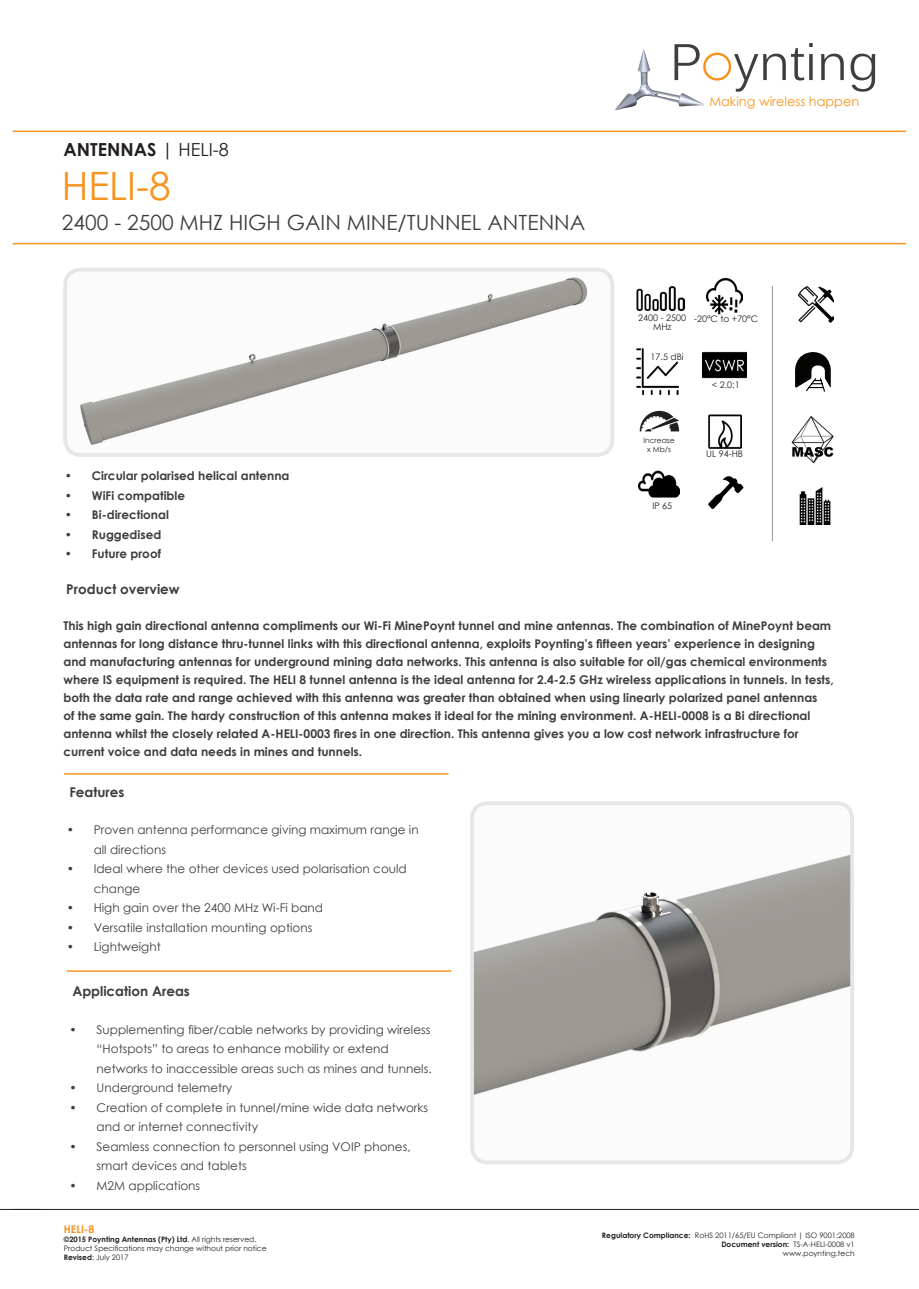
<style>
.page{position:relative;width:919px;height:1289px;background:#fff}
.page>*{position:absolute;margin:0;border:0;box-sizing:border-box;transform-origin:0 0}
.Product_Name{font:39px "Century Gothic";color:#f79420}
.Product_Gain_Range{font:21px "Century Gothic";color:#3e3e3f}
.Product-Code{font:700 18px "Century Gothic";color:#231f20}
.Features_Head{font:700 13.5px "Century Gothic";color:#3e3e3f}
.t1{font:12.9px "Century Gothic";color:#f7951f}
.Product_Overview_Bod{font:700 12px/18px "Century Gothic";color:#3e3e3f}
.t2{font:12px/19.5px "Century Gothic";color:#3e3e3f}
.t3{font:700 10.5px "Century Gothic";color:#f7931d}
.t4{font:9px "Century Gothic";color:#231f20}
.t5{font:7.5px/9px "Century Gothic";color:#231f20;text-align:right}
.s1{font-weight:400}
.s2{font-weight:700}
</style>
<div class="page">
<hr style="left:13px;top:243px;width:893px;height:1px;background:#f79420">
<hr style="left:64px;top:773px;width:384px;height:1px;background:#f79420">
<hr style="left:13px;top:130px;width:893px;height:2px;background:#f79420">
<hr style="left:13px;top:1208px;width:905px;height:1px;background:#231f20">
<hr style="left:0;top:1208px;width:40px;height:1px;background:#231f20">
<img style="left:615px;top:49px;width:90px;height:61px">
<div style="left:703px;top:53px;width:28px;height:28px;border:2px solid #f7931d;border-radius:50%"></div>
<svg style="left:674px;top:44px;width:25px;height:36px"></svg>
<svg style="left:734px;top:43px;width:78px;height:49px"></svg>
<hr style="left:809px;top:54px;width:3px;height:26px;background:#3e3e3f">
<svg style="left:821px;top:54px;width:22px;height:26px"></svg>
<svg style="left:850px;top:54px;width:25px;height:38px"></svg>
<img style="left:475px;top:806px;width:374px;height:353px">
<div style="left:470px;top:801px;width:384px;height:363px;border:4px solid #e6e6e6;border-radius:15px"></div>
<hr style="left:67px;top:970px;width:384px;height:1px;background:#f79420">
<img style="left:68px;top:269px;width:541px;height:183px">
<div style="left:63px;top:268px;width:551px;height:189px;border:4px solid #e6e6e6;border-radius:15px"></div>
<img style="left:706px;top:277px;width:36px;height:38px">
<img style="left:636px;top:348px;width:42px;height:47px">
<img style="left:638px;top:470px;width:41px;height:28px">
<img style="left:636px;top:286px;width:48px;height:25px">
<img style="left:703px;top:351px;width:43px;height:28px">
<img style="left:708px;top:414px;width:33px;height:35px">
<img style="left:708px;top:476px;width:35px;height:34px">
<img style="left:799px;top:487px;width:32px;height:37px">
<svg style="left:795px;top:352px;width:35px;height:40px"></svg>
<hr style="left:772px;top:286px;width:1px;height:255px;background:#969696">
<img style="left:639px;top:410px;width:41px;height:22px">
<img style="left:798px;top:286px;width:35px;height:37px">
<img style="left:791px;top:417px;width:43px;height:46px">
<p class="Product-Code" style="left:63px;top:136px;width:167px">ANTENNAS <span class="s1">| HELI-8</span></p>
<p class="Product_Name" style="left:62px;top:159px;width:110px">HELI-8</p>
<p class="Product_Gain_Range" style="left:62px;top:207px;width:525px">2400 - 2500 MHZ HIGH GAIN MINE/TUNNEL ANTENNA</p>
<p class="Product_Overview_Bod" style="left:65px;top:466px;width:226px">• Circular polarised helical antenna</p>
<p class="Product_Overview_Bod" style="left:65px;top:486px;width:122px">• WiFi compatible</p>
<p class="Product_Overview_Bod" style="left:65px;top:505px;width:106px">• Bi-directional</p>
<p class="Product_Overview_Bod" style="left:65px;top:525px;width:98px">• Ruggedised</p>
<p class="Product_Overview_Bod" style="left:65px;top:544px;width:98px">• Future proof</p>
<p class="t1" style="left:709px;top:92px;width:151px">Making wireless happen</p>
<p class="t4" style="left:638px;top:312px;width:49px">2400 - 2500</p>
<p class="t4" style="left:653px;top:321px;width:20px">MHz</p>
<p class="t4" style="left:694px;top:313px;width:66px">-20°C to +70°C</p>
<p class="t4" style="left:650px;top:350px;width:35px">17.5 dBi</p>
<p class="t4" style="left:711px;top:378px;width:29px">&lt; 2.0:1</p>
<p class="t5" style="left:643px;top:436px;width:33px">Increase</p>
<p class="t5" style="left:647px;top:445px;width:25px">x Mb/s</p>
<p class="t4" style="left:652px;top:499px;width:21px">IP 65</p>
<p class="t4" style="left:706px;top:447px;width:38px">UL 94-HB</p>
<p class="Features_Head" style="left:66px;top:578px;width:115px">Product overview</p>
<p class="Product_Overview_Bod" style="left:63px;top:616px;width:771px">This high gain directional antenna compliments our Wi-Fi MinePoynt tunnel and mine antennas. The combination of MinePoynt beam antennas for long distance thru-tunnel links with this directional antenna, exploits Poynting’s fifteen years’ experience in designing and manufacturing antennas for underground mining data networks. This antenna is also suitable for oil/gas chemical environments where IS equipment is required. The HELI 8 tunnel antenna is the ideal antenna for 2.4-2.5 GHz wireless applications in tunnels. In tests, both the data rate and range achieved with this antenna was greater than obtained when using linearly polarized panel antennas<br>of the same gain. The hardy construction of this antenna makes it ideal for the mining environment. A-HELI-0008 is a Bi directional antenna whilst the closely related A-HELI-0003 fires in one direction. This antenna gives you a low cost network infrastructure for current voice and data needs in mines and tunnels.</p>
<p class="Features_Head" style="left:69px;top:781px;width:57px">Features</p>
<p class="t2" style="left:94px;top:820px;width:326px;text-indent:-27px">• Proven antenna performance giving maximum range in all directions</p>
<p class="t2" style="left:94px;top:859px;width:314px;text-indent:-27px">• Ideal where the other devices used polarisation could change</p>
<p class="t2" style="left:67px;top:898px;width:258px">• High gain over the 2400 MHz Wi-Fi band</p>
<p class="t2" style="left:67px;top:917px;width:247px">• Versatile installation mounting options</p>
<p class="t2" style="left:67px;top:937px;width:96px">• Lightweight</p>
<p class="Features_Head" style="left:72px;top:981px;width:119px">Application Areas</p>
<p class="t2" style="left:97px;top:1019px;width:336px;text-indent:-27px">• Supplementing fiber/cable networks by providing wireless “Hotspots” to areas to enhance mobility or extend networks to inaccessible areas such as mines and tunnels.</p>
<p class="t2" style="left:70px;top:1077px;width:164px">• Underground telemetry</p>
<p class="t2" style="left:97px;top:1097px;width:333px;text-indent:-27px">• Creation of complete in tunnel/mine wide data networks and or internet connectivity</p>
<p class="t2" style="left:97px;top:1136px;width:315px;text-indent:-27px">• Seamless connection to personnel using VOIP phones, smart devices and tablets</p>
<p class="t2" style="left:70px;top:1175px;width:132px">• M2M applications</p>
<p class="t3" style="left:64px;top:1220px;width:32px">HELI-8</p>
<p class="t5" style="left:64px;top:1234px;width:204px;text-align:left"><span class="s2">©2015 Poynting Antennas (Pty) Ltd</span>. All rights reserved.<br>Product Specifications may change without prior notice<br><span class="s2">Revised</span>: July 2017</p>
<p class="t5" style="left:602px;top:1230px;width:254px"><span class="s2">Regulatory Compliance:</span> RoHS 2011/65/EU Compliant | ISO 9001:2008<br><span class="s2">Document version:</span> TS-A-HELI-0008 v1<br>www.poynting.tech</p>
</div>
